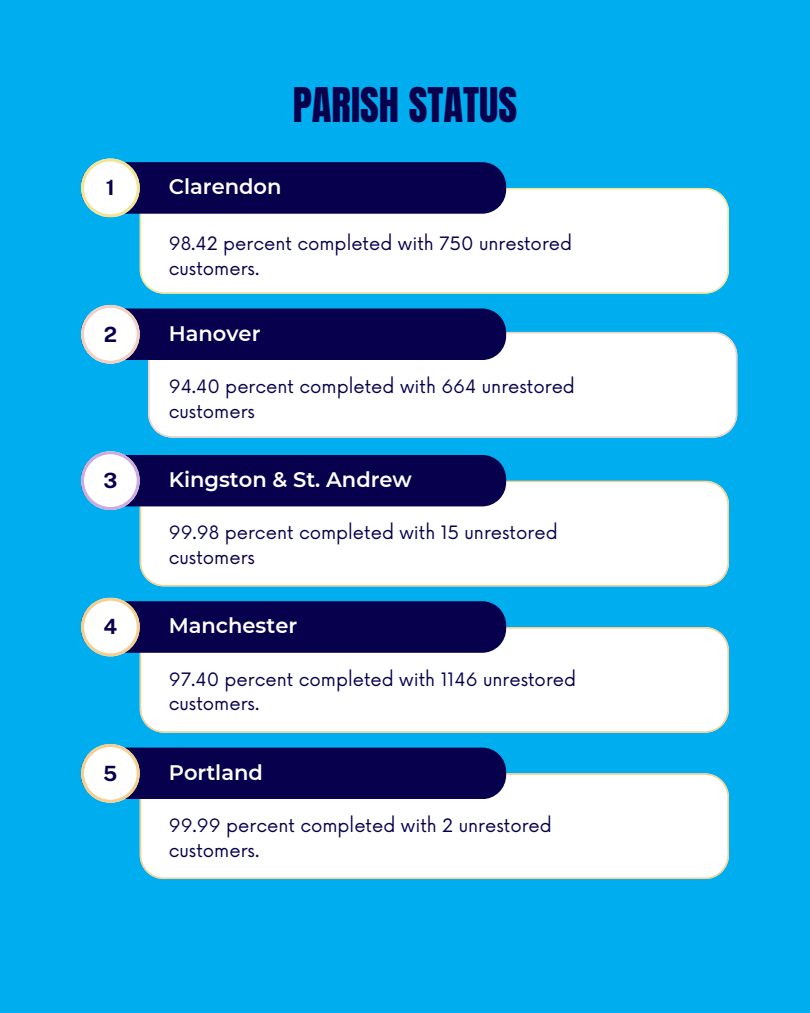
<style>
.page{position:relative;width:810px;height:1013px;background:#fff}
.page>*{position:absolute;margin:0;border:0;box-sizing:border-box;transform-origin:0 0}
.t1{font:40.6px "Anton";color:#07004d}
.t2{font:600 21px "Montserrat";color:#fff}
.t3{font:700 21px "Public Sans";color:#07004d}
.t4{font:18px/24.8px "Now";color:#07004d}
</style>
<div class="page">
<div style="left:0;top:0;width:810px;height:1012px;background:#00adef"></div>
<div style="left:140px;top:188px;width:589px;height:105px;background:#fff"></div>
<div style="left:148px;top:332px;width:589px;height:105px;background:#fff"></div>
<div style="left:140px;top:480px;width:589px;height:106px;background:#fff"></div>
<div style="left:140px;top:627px;width:589px;height:105px;background:#fff"></div>
<div style="left:140px;top:773px;width:589px;height:106px;background:#fff"></div>
<svg style="left:81px;top:158px;width:425px;height:59px;background:#2e3775"></svg>
<svg style="left:81px;top:305px;width:425px;height:58px;background:#2d3474"></svg>
<svg style="left:81px;top:451px;width:425px;height:59px;background:#2e3677"></svg>
<svg style="left:81px;top:597px;width:425px;height:59px;background:#2d3675"></svg>
<svg style="left:81px;top:744px;width:425px;height:58px;background:#2d3573"></svg>
<h2 class="t1" style="left:293px;top:76px;width:226px">PARISH STATUS</h2>
<h1 class="t3" style="left:106px;top:175px;width:10px">1</h1>
<p class="t2" style="left:169px;top:174px;width:114px">Clarendon</p>
<h2 class="t4" style="left:169px;top:232px;width:405px">98.42 percent completed with 750 unrestored customers.</h2>
<p class="t3" style="left:104px;top:322px;width:15px">2</p>
<p class="t2" style="left:169px;top:320px;width:93px">Hanover</p>
<p class="t4" style="left:169px;top:375px;width:408px">94.40 percent completed with 664 unrestored customers</p>
<h2 class="t3" style="left:103px;top:468px;width:15px">3</h2>
<h2 class="t2" style="left:169px;top:466px;width:245px">Kingston &amp; St. Andrew</h2>
<p class="t4" style="left:169px;top:521px;width:390px">99.98 percent completed with 15 unrestored customers</p>
<p class="t3" style="left:103px;top:614px;width:15px">4</p>
<p class="t2" style="left:169px;top:613px;width:130px">Manchester</p>
<h2 class="t4" style="left:169px;top:667px;width:409px">97.40 percent completed with 1146 unrestored customers.</h2>
<p class="t3" style="left:103px;top:760px;width:16px">5</p>
<p class="t2" style="left:169px;top:759px;width:96px">Portland</p>
<p class="t4" style="left:169px;top:814px;width:385px">99.99 percent completed with 2 unrestored customers.</p>
</div>
